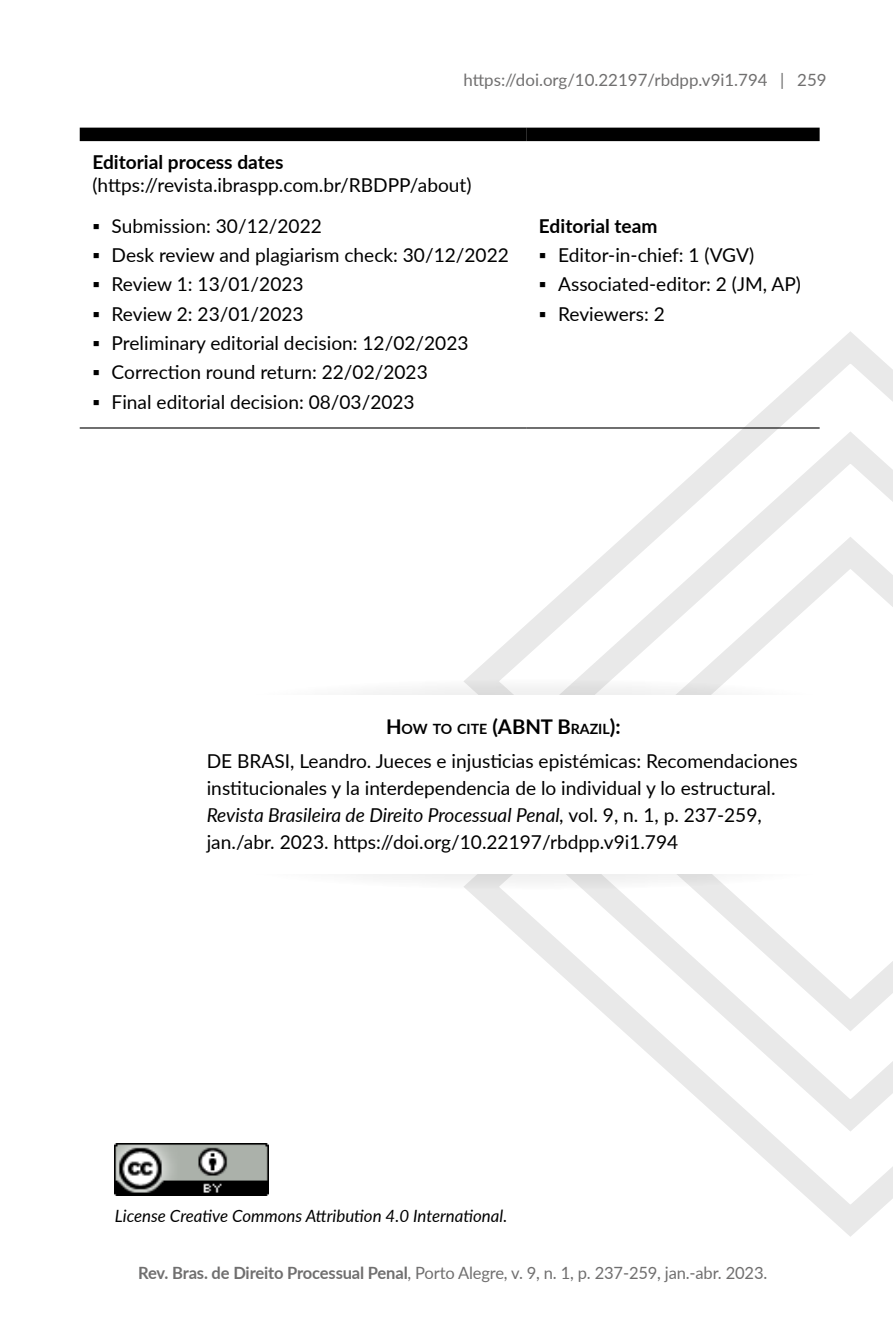
<style>
.page{position:relative;width:893px;height:1340px;background:#fff}
.page>*{position:absolute;margin:0;border:0;box-sizing:border-box;transform-origin:0 0}
.t1{font:19.12px/27px "Lato";color:#000}
.t2{font:700 19.12px "Lato";color:#000}
.t3{font:16.88px "Lato";letter-spacing:-.01em;color:#706f6f}
.t4{font:italic 16.88px "Lato";color:#000}
.t5{font:700 14.17px "Lato";color:#000}
.s1{font-size:20.25px}
.s2{font-style:italic}
.s3{font-weight:700}
</style>
<div class="page">
<svg style="left:758px;top:331px;width:135px;height:84px"></svg>
<svg style="left:461px;top:415px;width:432px;height:105px"></svg>
<svg style="left:465px;top:520px;width:428px;height:717px"></svg>
<svg style="left:232px;top:678px;width:606px;height:48px;fill:#f6f6f6"></svg>
<svg style="left:232px;top:842px;width:606px;height:47px;fill:#f6f6f6"></svg>
<div style="left:216px;top:695px;width:625px;height:178px;background:#fff"></div>
<div style="left:80px;top:128px;width:446px;height:13px;background:#000"></div>
<div style="left:526px;top:128px;width:294px;height:13px;background:#000"></div>
<hr style="left:80px;top:427px;width:446px;height:1px;background:#000">
<hr style="left:526px;top:427px;width:294px;height:1px;background:#000">
<img style="left:115px;top:1143px;width:154px;height:52px">
<p class="t3" style="left:463px;top:67px;width:323px">https://doi.org/10.22197/rbdpp.v9i1.794 |</p>
<p class="t3" style="left:797px;top:67px;width:31px">259</p>
<p class="t2" style="left:92px;top:148px;width:192px">Editorial process dates</p>
<p class="t1" style="left:92px;top:171px;width:380px">(https://revista.ibraspp.com.br/RBDPP/about)</p>
<p class="t1" style="left:92px;top:211px;width:231px">▪ Submission: 30/12/2022</p>
<p class="t1" style="left:92px;top:241px;width:418px">▪ Desk review and plagiarism check: 30/12/2022</p>
<p class="t1" style="left:92px;top:270px;width:213px">▪ Review 1: 13/01/2023</p>
<p class="t1" style="left:92px;top:299px;width:213px">▪ Review 2: 23/01/2023</p>
<p class="t1" style="left:92px;top:329px;width:378px">▪ Preliminary editorial decision: 12/02/2023</p>
<p class="t1" style="left:92px;top:358px;width:337px">▪ Correction round return: 22/02/2023</p>
<p class="t1" style="left:92px;top:387px;width:324px">▪ Final editorial decision: 08/03/2023</p>
<p class="t2" style="left:539px;top:212px;width:120px">Editorial team</p>
<p class="t1" style="left:539px;top:241px;width:217px">▪ Editor-in-chief: 1 (VGV)</p>
<p class="t1" style="left:539px;top:270px;width:264px">▪ Associated-editor: 2 (JM, AP)</p>
<p class="t1" style="left:539px;top:299px;width:127px">▪ Reviewers: 2</p>
<p class="t5" style="left:386px;top:718px;width:127px"><span class="s1">H</span>OW TO CITE <span class="s1">(ABNT</span></p>
<p class="t5" style="left:557px;top:718px;width:65px"><span class="s1">B</span> RAZIL<span class="s1">):</span></p>
<p class="t1" style="left:207px;top:746px;width:592px">DE BRASI , Leandro. Jueces e injusticias epistémicas: Recomendaciones institucionales y la interdependencia de lo individual y lo estructural.<br><span class="s2">Revista Brasileira de Direito Processual Penal,</span> vol. 9, n. 1, p. 237-259, jan./abr. 2023. https://doi.org/10.22197/rbdpp.v9i1.794</p>
<p class="t4" style="left:115px;top:1204px;width:394px">License Creative Commons Attribution 4.0 International.</p>
<p class="t3" style="left:138px;top:1260px;width:631px"><span class="s3">Rev. Bras. de Direito Processual Penal</span>, Porto Alegre, v. 9, n. 1, p. 237-259, jan.-abr. 2023.</p>
</div>
